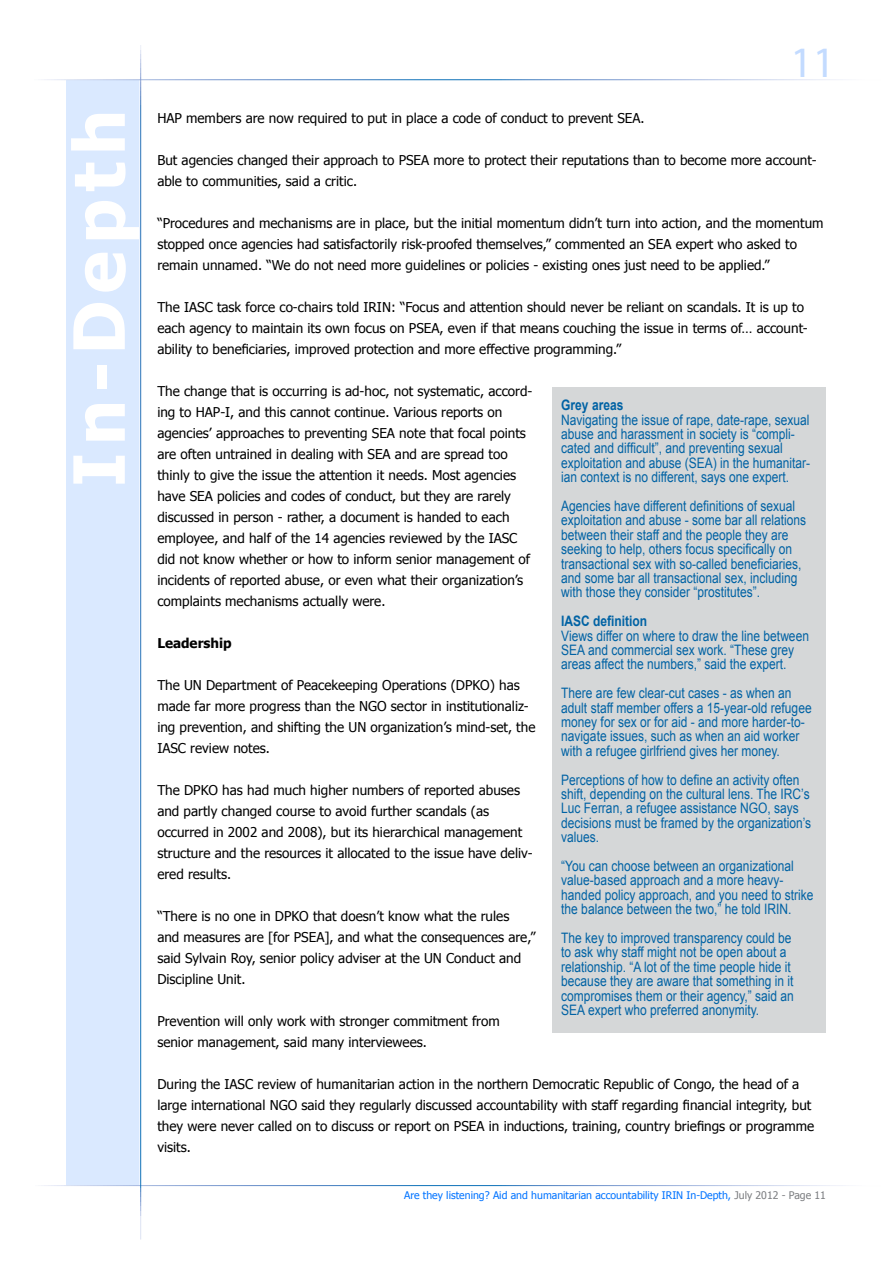
<style>
.page{position:relative;width:893px;height:1263px;background:#fff}
.page>*{position:absolute;margin:0;border:0;box-sizing:border-box;transform-origin:0 0}
.t1{font:700 70.8px "Tahoma";letter-spacing:.1em;color:#fff}
.t2{font:43.5px "Myriad Pro";color:#c3dbff}
.t3{font:14.4px/14.4px "Arial";color:#0062a4;scale:.83 1}
.t4{font:700 14.4px "Arial";color:#0062a4;scale:.83 1}
.t5{font:13.5px/21px "Tahoma";color:#000}
.t6{font:700 13.5px "Tahoma";color:#000}
.t7{font:10.5px "Tahoma";color:#0073ff}
.s1{color:#7c7e81}
</style>
<div class="page">
<div style="left:66px;top:80px;width:74px;height:1106px;background:#dae9ff"></div>
<hr style="left:15px;top:1185px;width:865px;height:1px;background:#fff">
<div style="left:553px;top:387px;width:273px;height:645px;background:#d5d7d8"></div>
<h1 class="t1" style="left:49px;top:487px;width:379px;rotate:-90deg">In-Depth</h1>
<h2 class="t2" style="left:790px;top:35px;width:46px">11</h2>
<p class="t5" style="left:157px;top:107px;width:489px">HAP members are now required to put in place a code of conduct to prevent SEA.</p>
<p class="t5" style="left:157px;top:149px;width:661px">But agencies changed their approach to PSEA more to protect their reputations than to become more account&shy;able to communities, said a critic.</p>
<p class="t5" style="left:157px;top:212px;width:668px">“Procedures and mechanisms are in place, but the initial momentum didn’t turn into action, and the momentum stopped once agencies had satisfactorily risk-proofed themselves,” commented an SEA expert who asked to remain unnamed. “We do not need more guidelines or policies - existing ones just need to be applied.”</p>
<p class="t5" style="left:157px;top:296px;width:652px">The IASC task force co-chairs told IRIN: “Focus and attention should never be reliant on scandals. It is up to each agency to maintain its own focus on PSEA, even if that means couching the issue in terms of… account&shy;ability to beneficiaries, improved protection and more effective programming.”</p>
<p class="t5" style="left:157px;top:380px;width:377px">The change that is occurring is ad-hoc, not systematic, accord&shy;ing to HAP-I, and this cannot continue. Various reports on agencies’ approaches to preventing SEA note that focal points are often untrained in dealing with SEA and are spread too thinly to give the issue the attention it needs. Most agencies have SEA policies and codes of conduct, but they are rarely discussed in person - rather, a document is handed to each employee, and half of the 14 agencies reviewed by the IASC did not know whether or how to inform senior management of incidents of reported abuse, or even what their organization’s complaints mechanisms actually were.</p>
<p class="t6" style="left:157px;top:634px;width:76px">Leadership</p>
<p class="t5" style="left:157px;top:674px;width:380px">The UN Department of Peacekeeping Operations (DPKO) has made far more progress than the NGO sector in institutionaliz&shy;ing prevention, and shifting the UN organization’s mind-set, the IASC review notes.</p>
<p class="t5" style="left:157px;top:779px;width:377px">The DPKO has had much higher numbers of reported abuses and partly changed course to avoid further scandals (as occurred in 2002 and 2008), but its hierarchical management structure and the resources it allocated to the issue have deliv&shy;ered results.</p>
<p class="t5" style="left:157px;top:905px;width:380px">“There is no one in DPKO that doesn’t know what the rules<br>and measures are [for PSEA], and what the consequences are,” said Sylvain Roy, senior policy adviser at the UN Conduct and Discipline Unit.</p>
<p class="t5" style="left:157px;top:1010px;width:344px">Prevention will only work with stronger commitment from senior management, said many interviewees.</p>
<p class="t5" style="left:157px;top:1073px;width:658px">During the IASC review of humanitarian action in the northern Democratic Republic of Congo, the head of a large international NGO said they regularly discussed accountability with staff regarding financial integrity, but they were never called on to discuss or report on PSEA in inductions, training, country briefings or programme visits.</p>
<p class="t4" style="left:561px;top:395px;width:76px">Grey areas</p>
<p class="t3" style="left:561px;top:412px;width:301px">Navigating the issue of rape, date-rape, sexual abuse and harassment in society is “compli&shy;cated and difficult”, and preventing sexual exploitation and abuse (SEA) in the humanitar&shy;ian context is no different, says one expert.</p>
<p class="t3" style="left:561px;top:499px;width:296px">Agencies have different definitions of sexual exploitation and abuse - some bar all relations between their staff and the people they are seeking to help, others focus specifically on transactional sex with so-called beneficiaries, and some bar all transactional sex, including with those they consider “prostitutes”.</p>
<p class="t4" style="left:561px;top:611px;width:105px">IASC definition</p>
<p class="t3" style="left:561px;top:628px;width:300px">Views differ on where to draw the line between<br>SEA and commercial sex work. “These grey areas affect the numbers,” said the expert.</p>
<p class="t3" style="left:561px;top:686px;width:303px">There are few clear-cut cases - as when an adult staff member offers a 15-year-old refugee money for sex or for aid - and more harder-to&shy;navigate issues, such as when an aid worker with a refugee girlfriend gives her money.</p>
<p class="t3" style="left:561px;top:772px;width:303px">Perceptions of how to define an activity often shift, depending on the cultural lens. The IRC’s Luc Ferran, a refugee assistance NGO, says decisions must be framed by the organization’s values.</p>
<p class="t3" style="left:561px;top:859px;width:305px">“You can choose between an organizational value-based approach and a more heavy&shy;handed policy approach, and you need to strike the balance between the two,” he told IRIN.</p>
<p class="t3" style="left:561px;top:931px;width:282px">The key to improved transparency could be to ask why staff might not be open about a relationship. “A lot of the time people hide it because they are aware that something in it compromises them or their agency,” said an SEA expert who preferred anonymity.</p>
<p class="t7" style="left:404px;top:1188px;width:423px">Are they listening? Aid and humanitarian accountability IRIN In-Depth, <span class="s1">July 2012 - Page 11</span></p>
</div>
